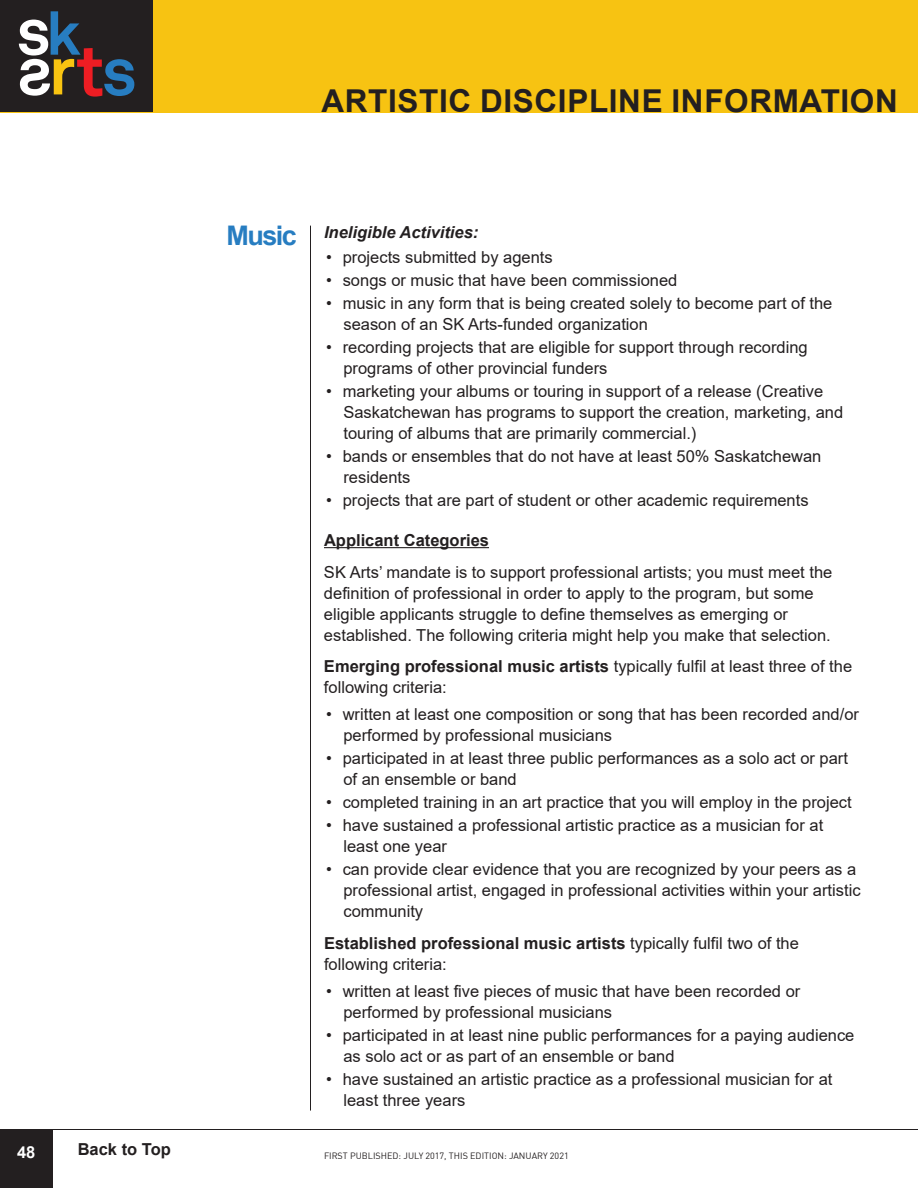
<style>
.page{position:relative;width:918px;height:1188px;background:#fff}
.page>*{position:absolute;margin:0;border:0;box-sizing:border-box;transform-origin:0 0}
.t1{font:700 31.5px "Arial";letter-spacing:.02em;color:#231f20}
.t2{font:16.5px/21px "Arial";color:#231f20}
.t3{font:700 16.5px "Arial";color:#231f20}
.t4{font:italic 700 16.5px "Arial";color:#231f20}
.t5{font:700 16.5px "Arial";color:#fff}
.t6{font:9px "DIN";color:#231f20}
.s1{font-style:normal;font-size:27px;color:#277dc1}
.s2{font-weight:700}
</style>
<div class="page">
<div style="left:0;top:1130px;width:52px;height:58px;background:#231f20"></div>
<hr style="left:0;top:1129px;width:918px;height:1px;background:#231f20">
<hr style="left:310px;top:226px;width:1px;height:885px;background:#231f20">
<hr style="left:324px;top:547px;width:165px;height:1px;background:#231f20">
<div style="left:0;top:0;width:918px;height:112px;background:#f7c312"></div>
<div style="left:0;top:0;width:153px;height:112px;background:#231f20"></div>
<svg style="left:19px;top:11px;width:115px;height:86px"></svg>
<h1 class="t1" style="left:322px;top:84px;width:578px">ARTISTIC DISCIPLINE INFORMATION</h1>
<p class="t4" style="left:226px;top:223px;width:253px"><span class="s1">Music</span> Ineligible Activities:</p>
<p class="t2" style="left:326px;top:247px;width:228px">• projects submitted by agents</p>
<p class="t2" style="left:326px;top:269px;width:353px">• songs or music that have been commissioned</p>
<p class="t2" style="left:343px;top:293px;width:491px;text-indent:-17px">• music in any form that is being created solely to become part of the season of an SK Arts-funded organization</p>
<p class="t2" style="left:343px;top:337px;width:466px;text-indent:-17px">• recording projects that are eligible for support through recording programs of other provincial funders</p>
<p class="t2" style="left:343px;top:381px;width:501px;text-indent:-17px">• marketing your albums or touring in support of a release (Creative<br>Saskatchewan has programs to support the creation, marketing, and touring of albums that are primarily commercial.)</p>
<p class="t2" style="left:343px;top:446px;width:480px;text-indent:-17px">• bands or ensembles that do not have at least 50% Saskatchewan residents</p>
<p class="t2" style="left:326px;top:490px;width:484px">• projects that are part of student or other academic requirements</p>
<p class="t3" style="left:324px;top:531px;width:167px">Applicant Categories</p>
<p class="t2" style="left:324px;top:561px;width:510px">SK Arts’ mandate is to support professional artists; you must meet the definition of professional in order to apply to the program, but some eligible applicants struggle to define themselves as emerging or established. The following criteria might help you make that selection.</p>
<p class="t2" style="left:324px;top:656px;width:530px"><span class="s2">Emerging professional music artists</span> typically fulfil at least three of the following criteria:</p>
<p class="t2" style="left:343px;top:704px;width:517px;text-indent:-17px">• written at least one composition or song that has been recorded and/or performed by professional musicians</p>
<p class="t2" style="left:343px;top:748px;width:506px;text-indent:-17px">• participated in at least three public performances as a solo act or part of an ensemble or band</p>
<p class="t2" style="left:326px;top:792px;width:527px">• completed training in an art practice that you will employ in the project</p>
<p class="t2" style="left:343px;top:815px;width:481px;text-indent:-17px">• have sustained a professional artistic practice as a musician for at least one year</p>
<p class="t2" style="left:343px;top:859px;width:519px;text-indent:-17px">• can provide clear evidence that you are recognized by your peers as a professional artist, engaged in professional activities within your artistic community</p>
<p class="t2" style="left:324px;top:933px;width:476px"><span class="s2">Established professional music artists</span> typically fulfil two of the following criteria:</p>
<p class="t2" style="left:343px;top:980px;width:458px;text-indent:-17px">• written at least five pieces of music that have been recorded or performed by professional musicians</p>
<p class="t2" style="left:343px;top:1025px;width:513px;text-indent:-17px">• participated in at least nine public performances for a paying audience as solo act or as part of an ensemble or band</p>
<p class="t2" style="left:343px;top:1069px;width:490px;text-indent:-17px">• have sustained an artistic practice as a professional musician for at least three years</p>
<p class="t5" style="left:17px;top:1143px;width:20px">48</p>
<p class="t3" style="left:78px;top:1140px;width:95px">Back to Top</p>
<p class="t6" style="left:324px;top:1153px;width:246px">FIRST PUBLISHED: JULY 2017, THIS EDITION: JANUARY 2021</p>
</div>
